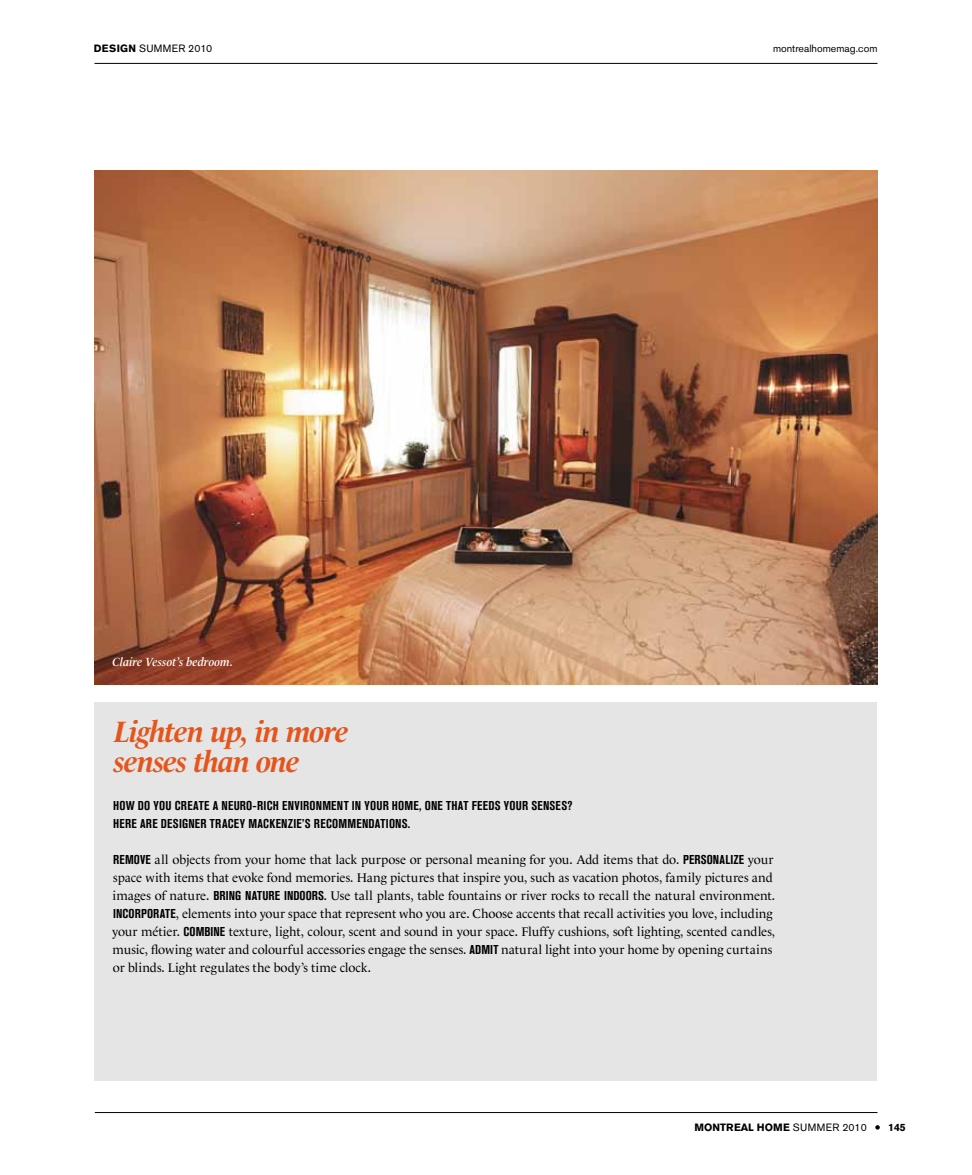
<style>
.page{position:relative;width:972px;height:1175px;background:#fff}
.page>*{position:absolute;margin:0;border:0;box-sizing:border-box;transform-origin:0 0}
.t1{font:italic 700 30px/30px "Le Monde Livre";letter-spacing:-.035em;color:#e5541b}
.t2{font:12.75px/18px "Le Monde Livre";color:#000}
.t3{font:700 condensed 12.75px/18px "Akzidenz Grotesk BE";letter-spacing:.02em;color:#000}
.t4{font:italic 600 12px "Le Monde Livre";color:#fff}
.t5{font:700 10.5px "Akzidenz Grotesk BE";color:#000}
.t6{font:10.5px "Akzidenz Grotesk BE";letter-spacing:.005em;color:#000}
.t7{font:10.5px "Akzidenz Grotesk BE";letter-spacing:.025em;color:#000}
.s1{font-weight:700}
.s2{font-family:"Akzidenz Grotesk BE";font-weight:700;font-stretch:condensed}
.s3{font-weight:400}
</style>
<div class="page">
<img style="left:94px;top:171px;width:783px;height:513px">
<hr style="left:94px;top:63px;width:784px;height:1px;background:#000">
<svg style="left:875px;top:1125px;width:5px;height:4px"></svg>
<hr style="left:95px;top:1112px;width:783px;height:1px;background:#000">
<div style="left:94px;top:702px;width:784px;height:378px;background:#e5e5e5"></div>
<p class="t7" style="left:94px;top:42px;width:120px"><span class="s1">DESIGN</span> Summer 2010</p>
<p class="t4" style="left:112px;top:655px;width:122px">Claire Vessot’s bedroom.</p>
<h1 class="t1" style="left:114px;top:716px;width:236px">Lighten up, in more senses than one</h1>
<p class="t6" style="left:773px;top:42px;width:106px">montrealhomemag.com</p>
<p class="t3" style="left:113px;top:797px;width:461px">HOW DO YOU CREATE A NEURO-RICH ENVIRONMENT IN YOUR HOME, ONE THAT FEEDS YOUR SENSES?<br>HERE ARE DESIGNER TRACEY MACKENZIE’S RECOMMENDATIONS.</p>
<p class="t2" style="left:112px;top:851px;width:665px"><span class="s2">REMOVE</span> all objects from your home that lack purpose or personal meaning for you. Add items that do. <span class="s2">PERSONALIZE</span> your space with items that evoke fond memories. Hang pictures that inspire you, such as vacation photos, family pictures and images of nature. <span class="s2">BRING NATURE INDOORS.</span> Use tall plants, table fountains or river rocks to recall the natural environment.<br><span class="s2">INCORPORATE</span>, elements into your space that represent who you are. Choose accents that recall activities you love, including your métier. <span class="s2">COMBINE</span> texture, light, colour, scent and sound in your space. Fluffy cushions, soft lighting, scented candles, music, flowing water and colourful accessories engage the senses. <span class="s2">ADMIT</span> natural light into your home by opening curtains or blinds. Light regulates the body’s time clock.</p>
<p class="t5" style="left:694px;top:1121px;width:174px">MONTREAL HOME <span class="s3">Summer 2010</span></p>
<p class="t5" style="left:888px;top:1121px;width:19px">145</p>
</div>
